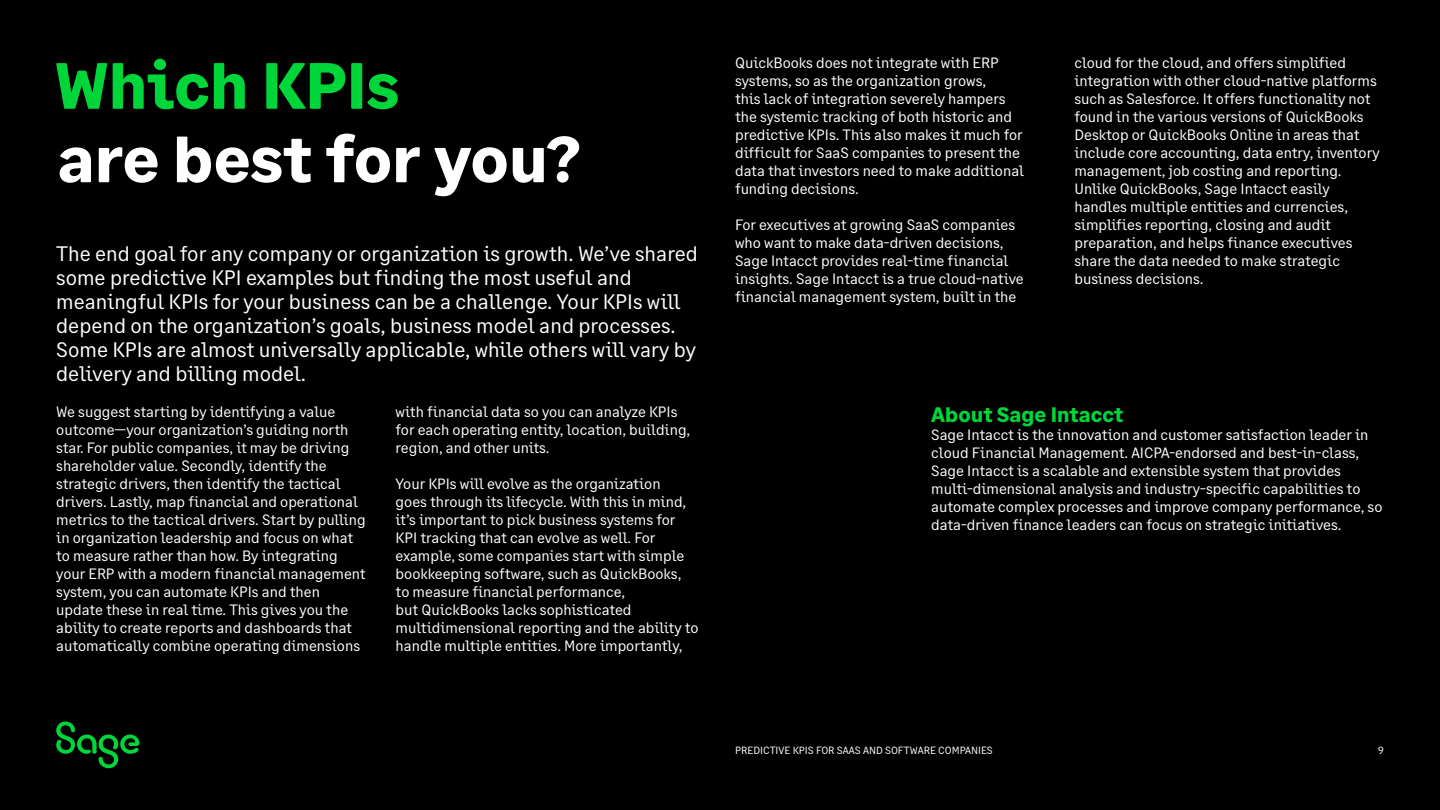
<style>
.page{position:relative;width:1440px;height:810px;background:#000}
.page>*{position:absolute;margin:0;border:0;box-sizing:border-box;transform-origin:0 0}
.t1{font:700 65.25px "Sage Text";letter-spacing:-.005em;color:#fff}
.t2{font:700 65.25px "Sage Text";color:#00d639}
.t3{font:21px/24px "Sage Text";color:#fff}
.t4{font:700 21px "Sage Text";color:#00d639}
.t5{font:15px/18px "Sage Text";color:#fff}
.t6{font:10.5px "Sage Text";color:#fff}
</style>
<div class="page">
<svg style="left:56px;top:722px;width:83px;height:46px"></svg>
<h1 class="t2" style="left:55px;top:45px;width:346px">Which KPIs</h1>
<h1 class="t1" style="left:58px;top:118px;width:524px">are best for you?</h1>
<p class="t3" style="left:56px;top:242px;width:643px">The end goal for any company or organization is growth. We’ve shared some predictive KPI examples but finding the most useful and meaningful KPIs for your business can be a challenge. Your KPIs will depend on the organization’s goals, business model and processes.<br>Some KPIs are almost universally applicable, while others will vary by delivery and billing model.</p>
<p class="t5" style="left:56px;top:403px;width:311px">We suggest starting by identifying a value outcome—your organization’s guiding north star. For public companies, it may be driving shareholder value. Secondly, identify the strategic drivers, then identify the tactical drivers. Lastly, map financial and operational metrics to the tactical drivers. Start by pulling in organization leadership and focus on what to measure rather than how. By integrating your ERP with a modern financial management system, you can automate KPIs and then update these in real time. This gives you the ability to create reports and dashboards that automatically combine operating dimensions</p>
<p class="t5" style="left:396px;top:403px;width:296px">with financial data so you can analyze KPIs for each operating entity, location, building, region, and other units.</p>
<p class="t5" style="left:396px;top:475px;width:304px">Your KPIs will evolve as the organization<br>goes through its lifecycle. With this in mind, it’s important to pick business systems for KPI tracking that can evolve as well. For example, some companies start with simple bookkeeping software, such as QuickBooks, to measure financial performance,<br>but QuickBooks lacks sophisticated multidimensional reporting and the ability to handle multiple entities. More importantly,</p>
<p class="t5" style="left:735px;top:54px;width:290px">QuickBooks does not integrate with ERP systems, so as the organization grows,<br>this lack of integration severely hampers the systemic tracking of both historic and predictive KPIs. This also makes it much for difficult for SaaS companies to present the data that investors need to make additional funding decisions.</p>
<p class="t5" style="left:735px;top:216px;width:290px">For executives at growing SaaS companies who want to make data-driven decisions, Sage Intacct provides real-time financial insights. Sage Intacct is a true cloud-native financial management system, built in the</p>
<p class="t5" style="left:1074px;top:54px;width:307px">cloud for the cloud, and offers simplified integration with other cloud-native platforms such as Salesforce. It offers functionality not found in the various versions of QuickBooks Desktop or QuickBooks Online in areas that include core accounting, data entry, inventory management, job costing and reporting.<br>Unlike QuickBooks, Sage Intacct easily handles multiple entities and currencies, simplifies reporting, closing and audit preparation, and helps finance executives share the data needed to make strategic business decisions.</p>
<h2 class="t4" style="left:931px;top:401px;width:193px">About Sage Intacct</h2>
<p class="t5" style="left:931px;top:426px;width:453px">Sage Intacct is the innovation and customer satisfaction leader in cloud Financial Management. AICPA-endorsed and best-in-class, Sage Intacct is a scalable and extensible system that provides multi-dimensional analysis and industry-specific capabilities to automate complex processes and improve company performance, so data-driven finance leaders can focus on strategic initiatives.</p>
<p class="t6" style="left:735px;top:744px;width:259px">PREDICTIVE KPIS FOR SAAS AND SOFTWARE COMPANIES</p>
<p class="t6" style="left:1378px;top:744px;width:7px">9</p>
</div>
